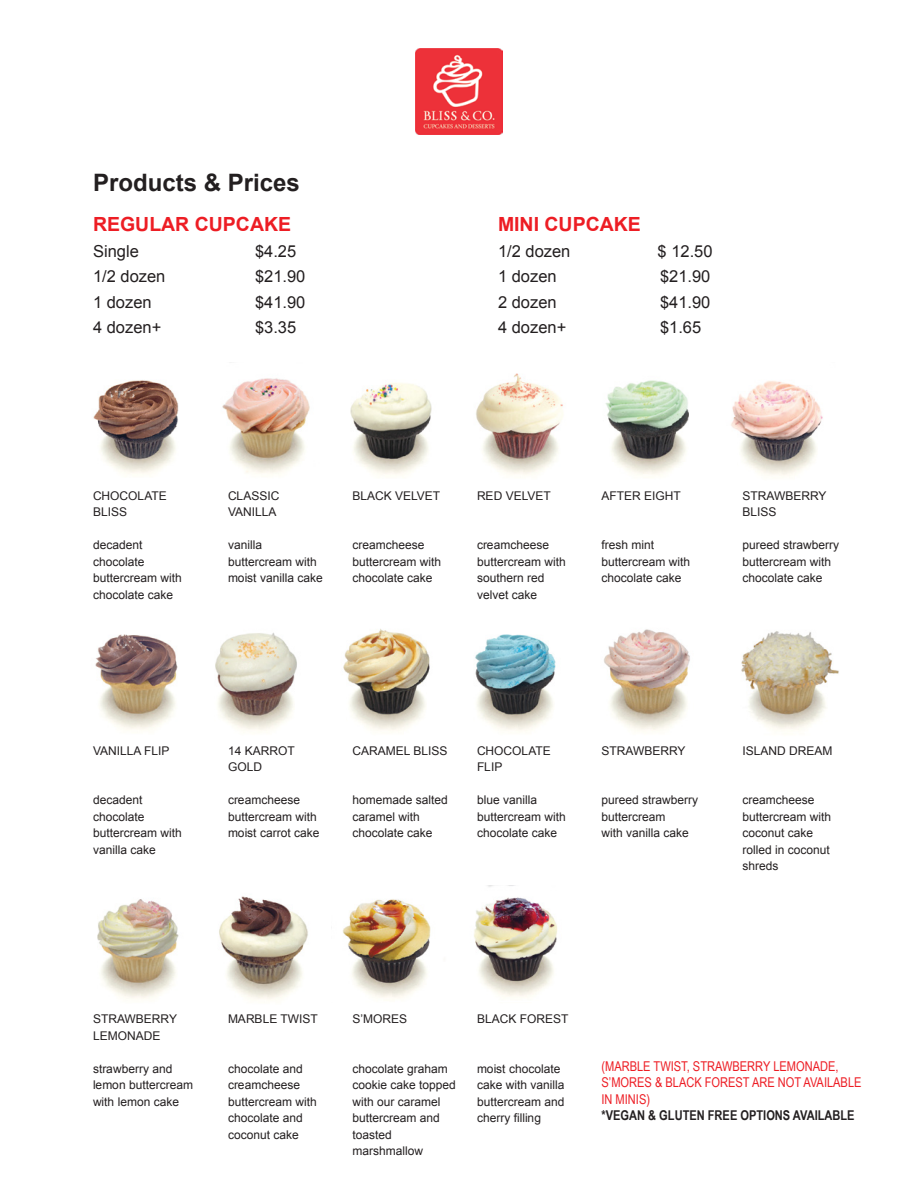
<style>
.page{position:relative;width:918px;height:1188px;background:#fff}
.page>*{position:absolute;margin:0;border:0;box-sizing:border-box;transform-origin:0 0}
.t1{font:700 24px "Arial";color:#231f20}
.t2{font:700 19.5px "Arial";color:#ed1d24}
.t3{font:16.5px "Arial";color:#231f20}
.t4{font:13.5px/16.5px "Arial Narrow";color:#ed1d24}
.t5{font:700 13.5px "Arial Narrow";color:#231f20}
.t6{font:12px/16.5px "Arial";color:#231f20}
</style>
<div class="page">
<img style="left:343px;top:899px;width:88px;height:99px">
<img style="left:219px;top:896px;width:89px;height:104px">
<img style="left:97px;top:899px;width:82px;height:100px">
<img style="left:741px;top:631px;width:98px;height:99px">
<img style="left:604px;top:629px;width:86px;height:102px">
<img style="left:475px;top:634px;width:81px;height:97px">
<img style="left:343px;top:629px;width:87px;height:102px">
<img style="left:95px;top:634px;width:83px;height:96px">
<img style="left:416px;top:48px;width:86px;height:87px">
<img style="left:93px;top:380px;width:86px;height:94px">
<img style="left:222px;top:378px;width:88px;height:96px">
<img style="left:350px;top:383px;width:82px;height:92px">
<img style="left:476px;top:373px;width:87px;height:102px">
<img style="left:605px;top:380px;width:84px;height:95px">
<img style="left:731px;top:381px;width:92px;height:95px">
<img style="left:215px;top:633px;width:82px;height:98px">
<img style="left:474px;top:885px;width:84px;height:112px">
<h1 class="t1" style="left:93px;top:167px;width:208px">Products &amp; Prices</h1>
<h2 class="t2" style="left:93px;top:212px;width:200px">REGULAR CUPCAKE</h2>
<h3 class="t3" style="left:93px;top:240px;width:47px">Single</h3>
<h3 class="t3" style="left:255px;top:240px;width:43px">$4.25</h3>
<h3 class="t3" style="left:93px;top:266px;width:74px">1/2 dozen</h3>
<h3 class="t3" style="left:255px;top:266px;width:52px">$21.90</h3>
<h3 class="t3" style="left:93px;top:291px;width:60px">1 dozen</h3>
<h3 class="t3" style="left:255px;top:291px;width:52px">$41.90</h3>
<h3 class="t3" style="left:93px;top:317px;width:70px">4 dozen+</h3>
<h3 class="t3" style="left:255px;top:317px;width:43px">$3.35</h3>
<h2 class="t2" style="left:498px;top:212px;width:144px">MINI CUPCAKE</h2>
<h3 class="t3" style="left:498px;top:240px;width:74px">1/2 dozen</h3>
<h3 class="t3" style="left:658px;top:240px;width:57px">$ 12.50</h3>
<h3 class="t3" style="left:498px;top:266px;width:60px">1 dozen</h3>
<h3 class="t3" style="left:660px;top:266px;width:52px">$21.90</h3>
<h3 class="t3" style="left:498px;top:291px;width:60px">2 dozen</h3>
<h3 class="t3" style="left:660px;top:291px;width:52px">$41.90</h3>
<h3 class="t3" style="left:498px;top:317px;width:70px">4 dozen+</h3>
<h3 class="t3" style="left:660px;top:317px;width:43px">$1.65</h3>
<p class="t6" style="left:93px;top:488px;width:75px">CHOCOLATE<br>BLISS</p>
<p class="t6" style="left:93px;top:537px;width:90px">decadent chocolate buttercream with chocolate cake</p>
<p class="t6" style="left:228px;top:488px;width:53px">CLASSIC<br>VANILLA</p>
<p class="t6" style="left:228px;top:537px;width:96px">vanilla buttercream with moist vanilla cake</p>
<p class="t6" style="left:352px;top:488px;width:89px">BLACK VELVET</p>
<p class="t6" style="left:352px;top:537px;width:90px">creamcheese buttercream with chocolate cake</p>
<p class="t6" style="left:477px;top:488px;width:75px">RED VELVET</p>
<p class="t6" style="left:477px;top:537px;width:90px">creamcheese buttercream with southern red velvet cake</p>
<p class="t6" style="left:602px;top:488px;width:81px">AFTER EIGHT</p>
<p class="t6" style="left:602px;top:537px;width:90px">fresh mint buttercream with chocolate cake</p>
<p class="t6" style="left:742px;top:488px;width:86px">STRAWBERRY<br>BLISS</p>
<p class="t6" style="left:742px;top:537px;width:98px">pureed strawberry buttercream with chocolate cake</p>
<p class="t6" style="left:93px;top:743px;width:78px">VANILLA FLIP</p>
<p class="t6" style="left:93px;top:792px;width:90px">decadent chocolate buttercream with vanilla cake</p>
<p class="t6" style="left:228px;top:743px;width:68px">14 KARROT<br>GOLD</p>
<p class="t6" style="left:228px;top:792px;width:93px">creamcheese buttercream with moist carrot cake</p>
<p class="t6" style="left:352px;top:743px;width:96px">CARAMEL BLISS</p>
<p class="t6" style="left:352px;top:792px;width:97px">homemade salted caramel with chocolate cake</p>
<p class="t6" style="left:477px;top:743px;width:75px">CHOCOLATE<br>FLIP</p>
<p class="t6" style="left:477px;top:792px;width:90px">blue vanilla buttercream with chocolate cake</p>
<p class="t6" style="left:602px;top:743px;width:86px">STRAWBERRY</p>
<p class="t6" style="left:602px;top:792px;width:98px">pureed strawberry buttercream<br>with vanilla cake</p>
<p class="t6" style="left:742px;top:743px;width:92px">ISLAND DREAM</p>
<p class="t6" style="left:742px;top:792px;width:90px">creamcheese buttercream with coconut cake rolled in coconut shreds</p>
<p class="t6" style="left:93px;top:1011px;width:86px">STRAWBERRY<br>LEMONADE</p>
<p class="t6" style="left:93px;top:1061px;width:102px">strawberry and lemon buttercream with lemon cake</p>
<p class="t6" style="left:228px;top:1011px;width:91px">MARBLE TWIST</p>
<p class="t6" style="left:352px;top:1011px;width:56px">S’MORES</p>
<p class="t6" style="left:477px;top:1011px;width:93px">BLACK FOREST</p>
<p class="t6" style="left:228px;top:1061px;width:90px">chocolate and creamcheese buttercream with chocolate and coconut cake</p>
<p class="t4" style="left:602px;top:1057px;width:262px">(MARBLE TWIST, STRAWBERRY LEMONADE,<br>S’MORES &amp; BLACK FOREST ARE NOT AVAILABLE<br>IN MINIS)</p>
<p class="t6" style="left:352px;top:1061px;width:105px">chocolate graham cookie cake topped with our caramel buttercream and toasted marshmallow</p>
<p class="t6" style="left:477px;top:1061px;width:89px">moist chocolate cake with vanilla buttercream and cherry filling</p>
<p class="t5" style="left:602px;top:1106px;width:255px">*VEGAN &amp; GLUTEN FREE OPTIONS AVAILABLE</p>
</div>
